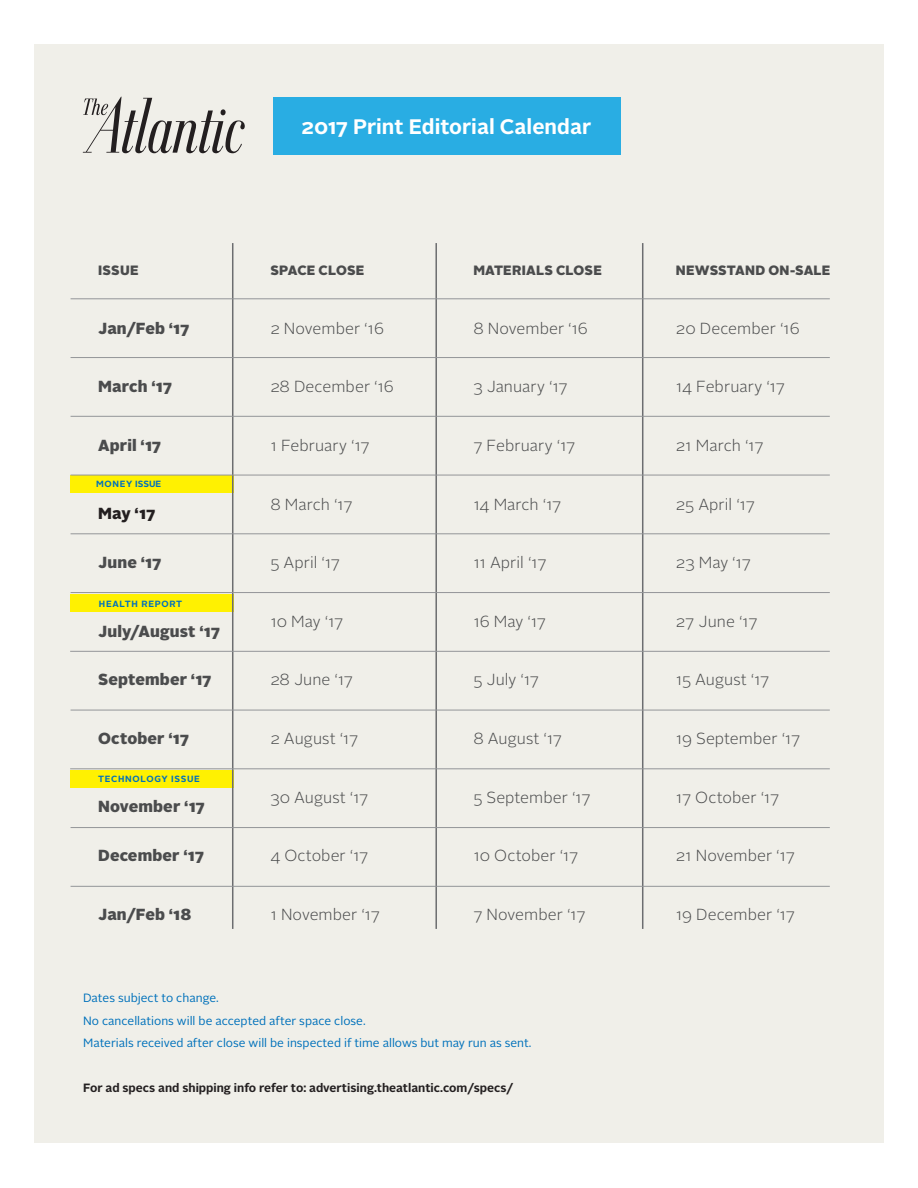
<style>
.page{position:relative;width:918px;height:1188px;background:#fff}
.page>*{position:absolute;margin:0;border:0;box-sizing:border-box;transform-origin:0 0}
.t1{font:700 21px "Alright Sans";color:#fff}
.t2{font:300 16.05px "Alright Sans";color:#4b4c4d}
.t3{font:900 16.05px "Alright Sans";letter-spacing:.01em;color:#4b4c4d}
.t4{font:900 16.05px "Alright Sans";color:#231f20}
.t5{font:900 13.5px "Alright Sans";letter-spacing:.01em;color:#4b4c4d}
.t6{font:12px/22.5px "Alright Sans";color:#0071bb}
.t7{font:700 12px "Alright Sans";color:#231f20}
.t8{font:700 9px "Alright Sans";letter-spacing:.075em;color:#0071bb}
.t9{font:700 9px "Alright Sans";letter-spacing:.035em;color:#0071bb}
</style>
<div class="page">
<div style="left:34px;top:45px;width:850px;height:1098px;background:#f0efe9"></div>
<div style="left:70px;top:475px;width:164px;height:17px;background:#fff101"></div>
<div style="left:70px;top:594px;width:164px;height:17px;background:#fff101"></div>
<div style="left:70px;top:770px;width:164px;height:17px;background:#fff101"></div>
<div style="left:273px;top:97px;width:348px;height:58px;background:#29ade3"></div>
<svg style="left:83px;top:97px;width:162px;height:56px"></svg>
<hr style="left:642px;top:243px;width:1px;height:686px;background:#6c6d70">
<hr style="left:435px;top:243px;width:2px;height:686px;background:#6c6d70">
<hr style="left:232px;top:243px;width:1px;height:686px;background:#6c6d70">
<hr style="left:71px;top:299px;width:759px;height:1px;background:#939598">
<hr style="left:71px;top:357px;width:759px;height:1px;background:#939598">
<hr style="left:71px;top:416px;width:759px;height:1px;background:#939598">
<hr style="left:71px;top:475px;width:759px;height:1px;background:#939598">
<hr style="left:71px;top:534px;width:759px;height:1px;background:#939598">
<hr style="left:71px;top:592px;width:759px;height:1px;background:#939598">
<hr style="left:70px;top:651px;width:760px;height:1px;background:#939598">
<hr style="left:71px;top:710px;width:759px;height:1px;background:#939598">
<hr style="left:70px;top:769px;width:760px;height:1px;background:#939598">
<hr style="left:71px;top:827px;width:759px;height:1px;background:#939598">
<hr style="left:71px;top:886px;width:759px;height:1px;background:#939598">
<h1 class="t1" style="left:301px;top:112px;width:292px">2017 Print Editorial Calendar</h1>
<p class="t5" style="left:98px;top:261px;width:42px">ISSUE</p>
<p class="t5" style="left:270px;top:261px;width:96px">SPACE CLOSE</p>
<p class="t5" style="left:473px;top:261px;width:130px">MATERIALS CLOSE</p>
<p class="t5" style="left:676px;top:261px;width:156px">NEWSSTAND ON-SALE</p>
<p class="t3" style="left:98px;top:317px;width:93px">Jan/Feb ‘17</p>
<p class="t2" style="left:270px;top:317px;width:115px">2 November ‘16</p>
<p class="t2" style="left:473px;top:317px;width:116px">8 November ‘16</p>
<p class="t2" style="left:676px;top:317px;width:125px">20 December ‘16</p>
<p class="t3" style="left:98px;top:375px;width:75px">March ‘17</p>
<p class="t2" style="left:270px;top:376px;width:125px">28 December ‘16</p>
<p class="t2" style="left:473px;top:376px;width:96px">3 January ‘17</p>
<p class="t2" style="left:676px;top:376px;width:110px">14 February ‘17</p>
<p class="t3" style="left:98px;top:434px;width:64px">April ‘17</p>
<p class="t2" style="left:270px;top:435px;width:101px">1 February ‘17</p>
<p class="t2" style="left:473px;top:435px;width:103px">7 February ‘17</p>
<p class="t2" style="left:676px;top:435px;width:89px">21 March ‘17</p>
<p class="t9" style="left:96px;top:477px;width:67px">MONEY ISSUE</p>
<p class="t4" style="left:98px;top:502px;width:59px">May ‘17</p>
<p class="t2" style="left:270px;top:493px;width:84px">8 March ‘17</p>
<p class="t2" style="left:473px;top:493px;width:89px">14 March ‘17</p>
<p class="t2" style="left:676px;top:493px;width:81px">25 April ‘17</p>
<p class="t3" style="left:98px;top:551px;width:65px">June ‘17</p>
<p class="t2" style="left:270px;top:552px;width:71px">5 April ‘17</p>
<p class="t2" style="left:473px;top:552px;width:75px">11 April ‘17</p>
<p class="t2" style="left:676px;top:552px;width:76px">23 May ‘17</p>
<p class="t8" style="left:99px;top:597px;width:85px">HEALTH REPORT</p>
<p class="t3" style="left:98px;top:619px;width:123px">July/August ‘17</p>
<p class="t2" style="left:270px;top:610px;width:74px">10 May ‘17</p>
<p class="t2" style="left:473px;top:610px;width:74px">16 May ‘17</p>
<p class="t2" style="left:676px;top:610px;width:83px">27 June ‘17</p>
<p class="t3" style="left:98px;top:668px;width:115px">September ‘17</p>
<p class="t2" style="left:270px;top:669px;width:84px">28 June ‘17</p>
<p class="t2" style="left:473px;top:669px;width:67px">5 July ‘17</p>
<p class="t2" style="left:676px;top:669px;width:95px">15 August ‘17</p>
<p class="t3" style="left:98px;top:727px;width:92px">October ‘17</p>
<p class="t2" style="left:270px;top:728px;width:89px">2 August ‘17</p>
<p class="t2" style="left:473px;top:728px;width:90px">8 August ‘17</p>
<p class="t2" style="left:676px;top:728px;width:126px">19 September ‘17</p>
<p class="t8" style="left:98px;top:773px;width:103px">TECHNOLOGY ISSUE</p>
<p class="t3" style="left:98px;top:795px;width:108px">November ‘17</p>
<p class="t2" style="left:270px;top:786px;width:100px">30 August ‘17</p>
<p class="t2" style="left:473px;top:786px;width:119px">5 September ‘17</p>
<p class="t2" style="left:676px;top:786px;width:105px">17 October ‘17</p>
<p class="t3" style="left:98px;top:844px;width:107px">December ‘17</p>
<p class="t2" style="left:270px;top:845px;width:100px">4 October ‘17</p>
<p class="t2" style="left:473px;top:845px;width:106px">10 October ‘17</p>
<p class="t2" style="left:676px;top:845px;width:120px">21 November ‘17</p>
<p class="t3" style="left:98px;top:903px;width:95px">Jan/Feb ‘18</p>
<p class="t2" style="left:270px;top:904px;width:111px">1 November ‘17</p>
<p class="t2" style="left:473px;top:904px;width:114px">7 November ‘17</p>
<p class="t2" style="left:676px;top:904px;width:120px">19 December ‘17</p>
<p class="t6" style="left:83px;top:987px;width:450px">Dates subject to change.<br>No cancellations will be accepted after space close.<br>Materials received after close will be inspected if time allows but may run as sent.</p>
<p class="t7" style="left:83px;top:1080px;width:432px">For ad specs and shipping info refer to: advertising.theatlantic.com/specs/</p>
</div>
